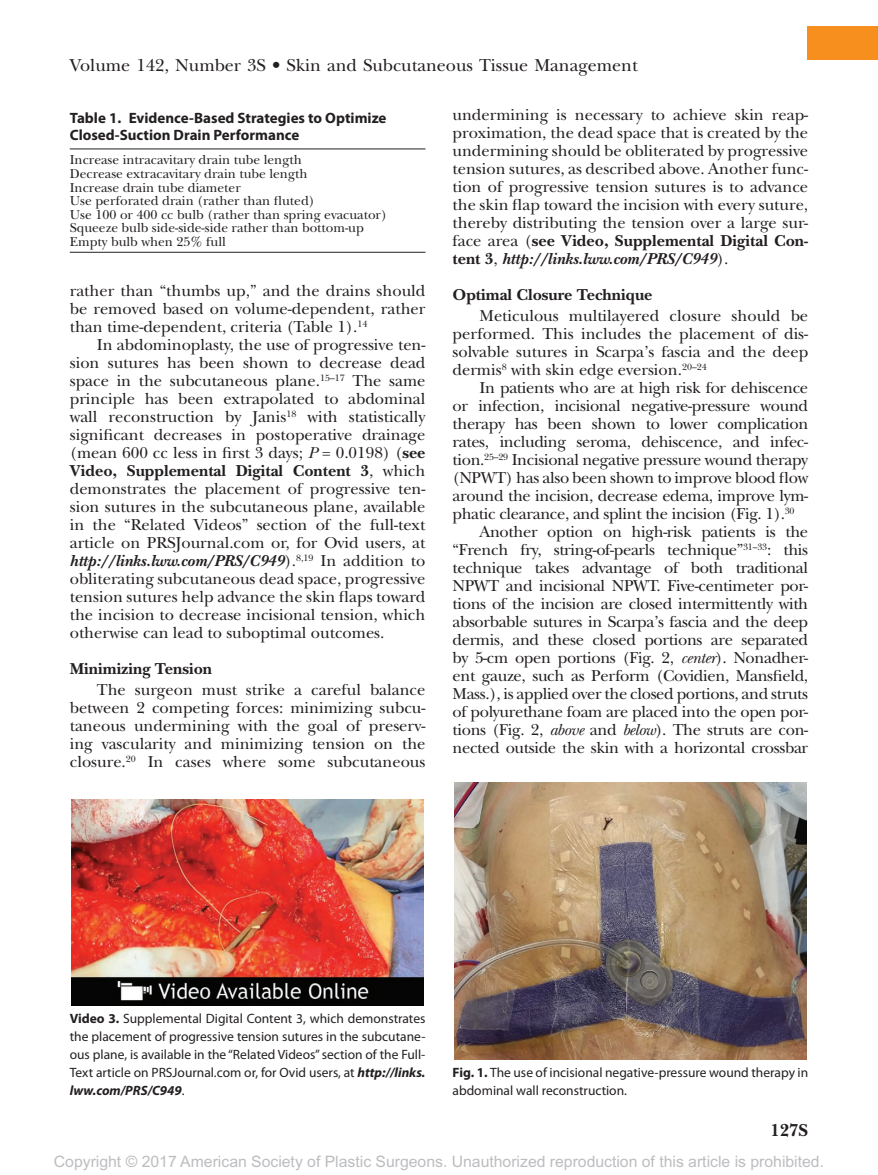
<style>
.page{position:relative;width:878px;height:1175px;background:#fff}
.page>*{position:absolute;margin:0;border:0;box-sizing:border-box;transform-origin:0 0}
.t1{font:18px "New Baskerville";color:#231f20}
.t2{font:700 18px "New Baskerville";color:#231f20}
.t3{font:16.5px/18px "New Baskerville";letter-spacing:-.02em;color:#231f20;text-align:justify}
.t4{font:700 16.5px "New Baskerville";color:#231f20}
.t5{font:15.75px "Arial MT Std";color:#bcbdc0}
.t6{font:700 15px/16.5px "Myriad Pro";color:#231f20}
.t7{font:13.5px/18px "Myriad Pro";color:#231f20;text-align:justify}
.t8{font:13.5px/13.6px "New Baskerville";color:#231f20}
.s1{font-style:italic}
.s2{font-weight:700}
.s3{font-weight:700;font-style:italic}
</style>
<div class="page">
<div style="left:807px;top:26px;width:71px;height:33px;background:#f68f1e"></div>
<hr style="left:70px;top:148px;width:355px;height:1px;background:#231f20">
<hr style="left:70px;top:252px;width:355px;height:1px;background:#231f20">
<img style="left:72px;top:799px;width:351px;height:206px">
<img style="left:454px;top:782px;width:352px;height:277px">
<p class="t1" style="left:70px;top:54px;width:569px">Volume 142, Number 3S • Skin and Subcutaneous Tissue Management</p>
<p class="t6" style="left:70px;top:109px;width:318px">Table 1. Evidence-Based Strategies to Optimize<br>Closed-Suction Drain Performance</p>
<p class="t8" style="left:70px;top:153px;width:318px">Increase intracavitary drain tube length<br>Decrease extracavitary drain tube length<br>Increase drain tube diameter<br>Use perforated drain (rather than fluted)<br>Use 100 or 400 cc bulb (rather than spring evacuator)<br>Squeeze bulb side-side-side rather than bottom-up Empty bulb when 25% full</p>
<p class="t3" style="left:70px;top:282px;width:357px">rather than “thumbs up,” and the drains should be removed based on volume-dependent, rather than time-dependent, criteria (Table 1).<sup>14</sup></p>
<p class="t3" style="left:70px;top:336px;width:357px;text-indent:27px">In abdominoplasty, the use of progressive ten&shy;sion sutures has been shown to decrease dead space in the subcutaneous plane.<sup>15–17</sup> The same principle has been extrapolated to abdominal wall reconstruction by Janis<sup>18</sup> with statistically significant decreases in postoperative drainage (mean 600 cc less in first 3 days; <span class="s1">P</span> = 0.0198) (<span class="s2">see Video, Supplemental Digital Content 3</span>, which demonstrates the placement of progressive ten&shy;sion sutures in the subcutaneous plane, available in the “Related Videos” section of the full-text article on PRSJournal.com or, for Ovid users, at <span class="s3">http://links.lww.com/PRS/C949</span>).<sup>8,19</sup> In addition to obliterating subcutaneous dead space, progressive tension sutures help advance the skin flaps toward the incision to decrease incisional tension, which otherwise can lead to suboptimal outcomes.</p>
<p class="t4" style="left:70px;top:659px;width:144px">Minimizing Tension</p>
<p class="t3" style="left:70px;top:681px;width:357px;text-indent:27px">The surgeon must strike a careful balance between 2 competing forces: minimizing subcu&shy;taneous undermining with the goal of preserv&shy;ing vascularity and minimizing tension on the closure.<sup>20</sup> In cases where some subcutaneous</p>
<p class="t3" style="left:452px;top:106px;width:357px">undermining is necessary to achieve skin reap&shy;proximation, the dead space that is created by the undermining should be obliterated by progressive tension sutures, as described above. Another func&shy;tion of progressive tension sutures is to advance the skin flap toward the incision with every suture, thereby distributing the tension over a large sur&shy;face area (<span class="s2">see Video, Supplemental Digital Con&shy;tent 3</span>, <span class="s3">http://links.lww.com/PRS/C949</span>).</p>
<p class="t4" style="left:452px;top:285px;width:201px">Optimal Closure Technique</p>
<p class="t3" style="left:452px;top:307px;width:357px;text-indent:27px">Meticulous multilayered closure should be performed. This includes the placement of dis&shy;solvable sutures in Scarpa’s fascia and the deep dermis<sup>8</sup> with skin edge eversion.<sup>20–24</sup></p>
<p class="t3" style="left:479px;top:379px;width:330px">In patients who are at high risk for dehiscence</p>
<p class="t3" style="left:452px;top:397px;width:357px">or infection, incisional negative-pressure wound</p>
<p class="t3" style="left:452px;top:415px;width:357px">therapy has been shown to lower complication</p>
<p class="t3" style="left:452px;top:433px;width:357px">rates, including seroma, dehiscence, and infec-</p>
<p class="t3" style="left:452px;top:451px;width:357px">tion.<sup>25–29</sup> Incisional negative pressure wound therapy</p>
<p class="t3" style="left:452px;top:469px;width:357px">(NPWT) has also been shown to improve blood flow</p>
<p class="t3" style="left:452px;top:487px;width:357px">around the incision, decrease edema, improve lym-</p>
<p class="t3" style="left:452px;top:505px;width:343px">phatic clearance, and splint the incision (Fig. 1).<sup>30</sup></p>
<p class="t3" style="left:479px;top:523px;width:330px">Another option on high-risk patients is the</p>
<p class="t3" style="left:452px;top:541px;width:357px">“French fry, string-of-pearls technique”<sup>31–33</sup>: this</p>
<p class="t3" style="left:452px;top:559px;width:357px">technique takes advantage of both traditional</p>
<p class="t3" style="left:452px;top:577px;width:357px">NPWT and incisional NPWT. Five-centimeter por-</p>
<p class="t3" style="left:452px;top:595px;width:357px">tions of the incision are closed intermittently with</p>
<p class="t3" style="left:452px;top:613px;width:357px">absorbable sutures in Scarpa’s fascia and the deep</p>
<p class="t3" style="left:452px;top:631px;width:357px">dermis, and these closed portions are separated</p>
<p class="t3" style="left:452px;top:649px;width:357px">by 5-cm open portions (Fig. 2, <span class="s1">center</span>). Nonadher-</p>
<p class="t3" style="left:452px;top:667px;width:357px">ent gauze, such as Perform (Covidien, Mansfield,</p>
<p class="t3" style="left:452px;top:685px;width:357px">Mass.), is applied over the closed portions, and struts</p>
<p class="t3" style="left:452px;top:703px;width:357px">of polyurethane foam are placed into the open por-</p>
<p class="t3" style="left:452px;top:721px;width:357px">tions (Fig. 2, <span class="s1">above</span> and <span class="s1">below</span>). The struts are con-</p>
<p class="t3" style="left:452px;top:739px;width:357px">nected outside the skin with a horizontal crossbar</p>
<p class="t7" style="left:70px;top:1009px;width:357px"><span class="s2">Video 3.</span> Supplemental Digital Content 3, which demonstrates the placement of progressive tension sutures in the subcutane&shy;ous plane, is available in the “Related Videos” section of the Full-Text article on PRSJournal.com or, for Ovid users, at <span class="s3">http://links. lww.com/PRS/C949</span>.</p>
<p class="t7" style="left:452px;top:1063px;width:357px"><span class="s2">Fig. 1.</span> The use of incisional negative-pressure wound therapy in abdominal wall reconstruction.</p>
<p class="t2" style="left:770px;top:1119px;width:39px">127S</p>
<p class="t5" style="left:54px;top:1152px;width:771px">Copyright © 2017 American Society of Plastic Surgeons. Unauthorized reproduction of this article is prohibited.</p>
</div>
